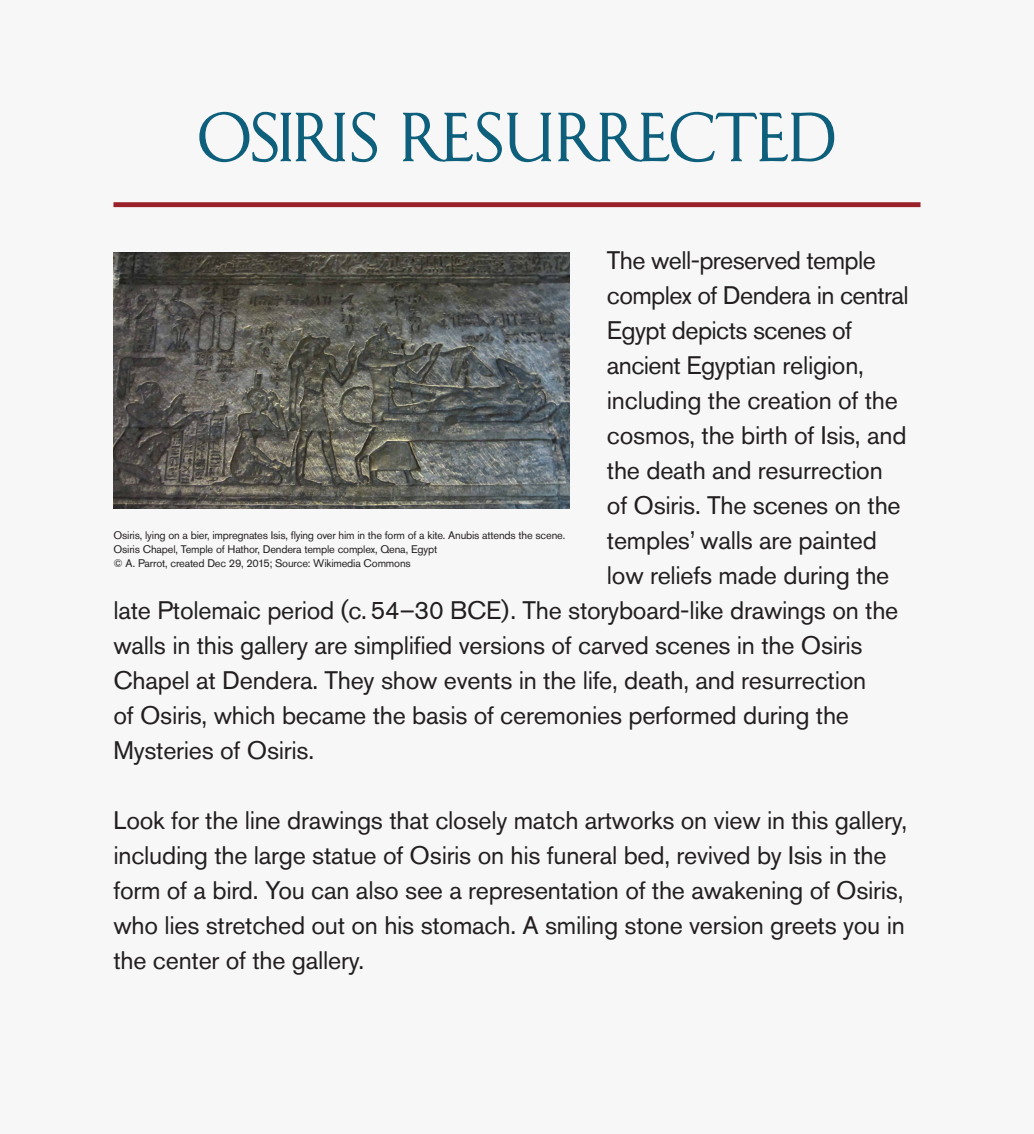
<style>
.page{position:relative;width:1034px;height:1134px;background:#fff}
.page>*{position:absolute;margin:0;border:0;box-sizing:border-box;transform-origin:0 0}
.t1{font:58.45px "Schneidler HTF Titling";letter-spacing:.025em;color:#0d5f7b}
.t2{font:25.2px/35px "Akzidenz Grotesk BQ";letter-spacing:-.01em;color:#231f20}
.t3{font:10.96px "Akzidenz Grotesk BQ";letter-spacing:-.015em;color:#231f20}
</style>
<div class="page">
<div style="left:0;top:0;width:1033px;height:1134px;background:#f7f7f8"></div>
<div style="left:113px;top:202px;width:807px;height:5px;background:#9a212a"></div>
<svg style="left:199px;top:111px;width:146px;height:52px"></svg>
<svg style="left:351px;top:111px;width:26px;height:52px"></svg>
<svg style="left:403px;top:111px;width:148px;height:52px"></svg>
<svg style="left:558px;top:111px;width:276px;height:52px"></svg>
<img style="left:113px;top:253px;width:456px;height:256px">
<p class="t1" style="left:198px;top:99px;width:639px">OSIRIS RESURRECTED</p>
<p class="t2" style="left:606px;top:243px;width:270px">The well-preserved temple</p>
<p class="t2" style="left:606px;top:278px;width:303px">complex of Dendera in central</p>
<p class="t2" style="left:606px;top:313px;width:246px">Egypt depicts scenes of</p>
<p class="t2" style="left:606px;top:348px;width:258px">ancient Egyptian religion,</p>
<p class="t2" style="left:606px;top:383px;width:292px">including the creation of the</p>
<p class="t2" style="left:606px;top:418px;width:301px">cosmos, the birth of Isis, and</p>
<p class="t2" style="left:606px;top:453px;width:277px">the death and resurrection</p>
<p class="t2" style="left:606px;top:488px;width:295px">of Osiris. The scenes on the</p>
<p class="t2" style="left:606px;top:523px;width:271px">temples’ walls are painted</p>
<p class="t2" style="left:606px;top:558px;width:284px">low reliefs made during the</p>
<p class="t2" style="left:113px;top:593px;width:786px">late Ptolemaic period (c. 54–30 BCE). The storyboard-like drawings on the</p>
<p class="t2" style="left:113px;top:628px;width:750px">walls in this gallery are simplified versions of carved scenes in the Osiris</p>
<p class="t2" style="left:113px;top:663px;width:754px">Chapel at Dendera. They show events in the life, death, and resurrection</p>
<p class="t2" style="left:113px;top:698px;width:737px">of Osiris, which became the basis of ceremonies performed during the</p>
<p class="t2" style="left:113px;top:733px;width:202px">Mysteries of Osiris.</p>
<p class="t3" style="left:113px;top:529px;width:453px">Osiris, lying on a bier, impregnates Isis, flying over him in the form of a kite. Anubis attends the scene.</p>
<p class="t3" style="left:113px;top:543px;width:325px">Osiris Chapel, Temple of Hathor, Dendera temple complex, Qena, Egypt</p>
<p class="t3" style="left:113px;top:557px;width:299px">© A. Parrot, created Dec 29, 2015; Source: Wikimedia Commons</p>
<p class="t2" style="left:113px;top:803px;width:795px">Look for the line drawings that closely match artworks on view in this gallery, including the large statue of Osiris on his funeral bed, revived by Isis in the form of a bird. You can also see a representation of the awakening of Osiris, who lies stretched out on his stomach. A smiling stone version greets you in the center of the gallery.</p>
</div>
